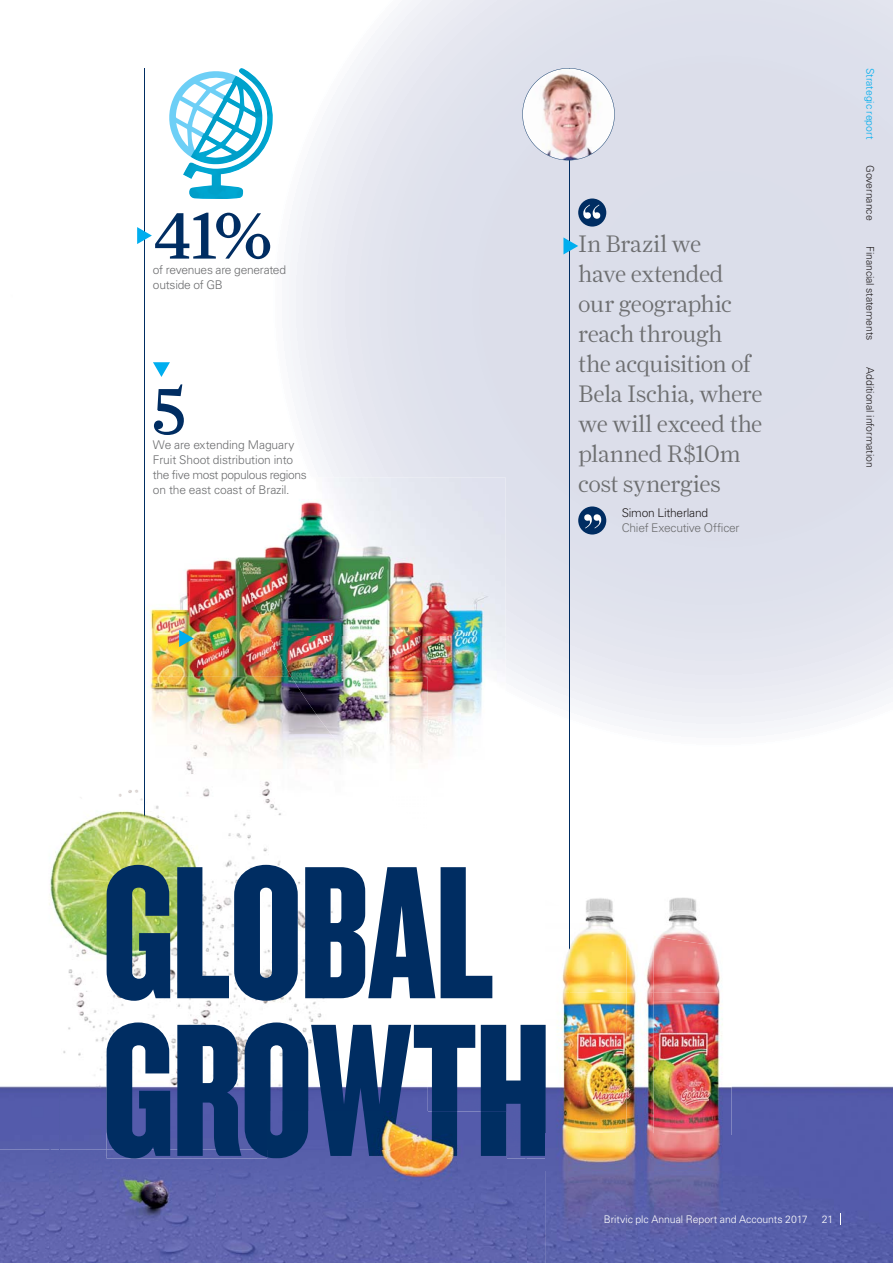
<style>
.page{position:relative;width:893px;height:1263px;background:#fff}
.page>*{position:absolute;margin:0;border:0;box-sizing:border-box;transform-origin:0 0}
.t1{font:196.8px/157.6px "Knockout HTF68 Full Featherwt";letter-spacing:-.01em;color:#002d62}
.t2{font:66px "Farnham Display";color:#002d62}
.t3{font:300 24px/30px "Farnham Display";letter-spacing:-.02em;color:#6d6e70}
.t4{font:300 12px/15px "Univers LT Pro 45";letter-spacing:-.02em;color:#6d6e70}
.t5{font:300 12px "Univers LT Pro 45";letter-spacing:-.02em;color:#231f20}
.t6{font:300 10.5px "Univers LT Pro 45";letter-spacing:-.005em;color:#231f20}
.t7{font:300 10.5px "Univers LT Pro 45";letter-spacing:-.005em;color:#fff}
.t8{font:300 10.5px "Univers LT Pro 45";letter-spacing:-.005em;color:#00aeef}
</style>
<div class="page">
<svg style="left:290px;top:0;width:602px;height:729px;background:#e1e3ed"></svg>
<hr style="left:569px;top:68px;width:1px;height:1017px;background:#002d62">
<hr style="left:144px;top:68px;width:1px;height:757px;background:#002d62">
<img style="left:150px;top:560px;width:116px;height:117px">
<img style="left:218px;top:477px;width:287px;height:160px">
<img style="left:266px;top:637px;width:239px;height:53px">
<img style="left:428px;top:690px;width:77px;height:69px">
<img style="left:163px;top:799px;width:170px;height:223px">
<img style="left:68px;top:969px;width:74px;height:23px">
<img style="left:128px;top:677px;width:163px;height:120px">
<img style="left:291px;top:677px;width:137px;height:86px">
<img style="left:0;top:1149px;width:50px;height:114px">
<img style="left:731px;top:1086px;width:161px;height:177px">
<img style="left:526px;top:1086px;width:20px;height:177px">
<div style="left:50px;top:1149px;width:218px;height:25px;background:#5960ab"></div>
<img style="left:473px;top:1158px;width:53px;height:105px">
<img style="left:50px;top:1174px;width:18px;height:89px">
<img style="left:215px;top:1174px;width:258px;height:89px">
<img style="left:59px;top:1149px;width:1px;height:46px">
<img style="left:0;top:992px;width:155px;height:157px">
<img style="left:107px;top:1086px;width:438px;height:72px">
<img style="left:107px;top:1022px;width:321px;height:127px">
<img style="left:49px;top:799px;width:162px;height:170px">
<svg style="left:144px;top:799px;width:1px;height:26px"></svg>
<img style="left:268px;top:1158px;width:238px;height:44px">
<img style="left:268px;top:1112px;width:238px;height:46px">
<img style="left:399px;top:1112px;width:29px;height:37px">
<img style="left:268px;top:1112px;width:131px;height:37px">
<img style="left:68px;top:1170px;width:147px;height:93px">
<img style="left:546px;top:1170px;width:80px;height:93px">
<img style="left:626px;top:1170px;width:105px;height:93px">
<svg style="left:169px;top:84px;width:14px;height:67px"></svg>
<img style="left:183px;top:68px;width:90px;height:131px">
<img style="left:191px;top:76px;width:71px;height:88px">
<img style="left:546px;top:929px;width:80px;height:241px">
<img style="left:585px;top:898px;width:29px;height:31px">
<img style="left:569px;top:929px;width:1px;height:156px">
<img style="left:653px;top:947px;width:78px;height:188px">
<img style="left:654px;top:897px;width:59px;height:50px">
<img style="left:653px;top:1135px;width:78px;height:35px">
<svg style="left:626px;top:1170px;width:27px;height:1px"></svg>
<img style="left:626px;top:943px;width:27px;height:227px">
<svg style="left:626px;top:1134px;width:27px;height:1px"></svg>
<svg style="left:153px;top:362px;width:17px;height:15px"></svg>
<div style="left:578px;top:199px;width:28px;height:28px;background:#002d62;border-radius:50%"></div>
<svg style="left:583px;top:205px;width:17px;height:14px"></svg>
<div style="left:578px;top:506px;width:28px;height:29px;background:#002d62;border-radius:50%"></div>
<svg style="left:584px;top:514px;width:17px;height:14px"></svg>
<svg style="left:563px;top:237px;width:15px;height:17px"></svg>
<svg style="left:179px;top:630px;width:15px;height:17px"></svg>
<svg style="left:137px;top:227px;width:15px;height:17px"></svg>
<svg style="left:522px;top:68px;width:92px;height:92px"></svg>
<h2 class="t2" style="left:153px;top:204px;width:121px">41%</h2>
<p class="t4" style="left:153px;top:263px;width:135px">of revenues are generated outside of GB</p>
<h2 class="t2" style="left:153px;top:380px;width:34px">5</h2>
<p class="t4" style="left:153px;top:438px;width:155px">We are extending Maguary<br>Fruit Shoot distribution into the five most populous regions on the east coast of Brazil.</p>
<h3 class="t3" style="left:578px;top:229px;width:186px">In Brazil we<br>have extended our geographic reach through<br>the acquisition of<br>Bela Ischia, where we will exceed the planned R$10m cost synergies</h3>
<p class="t5" style="left:621px;top:507px;width:88px">Simon Litherland</p>
<p class="t4" style="left:621px;top:521px;width:119px">Chief Executive Officer</p>
<p class="t8" style="left:875px;top:68px;width:73px;rotate:90deg">Strategic report</p>
<p class="t6" style="left:875px;top:165px;width:57px;rotate:90deg">Governance</p>
<p class="t6" style="left:875px;top:246px;width:96px;rotate:90deg">Financial statements</p>
<p class="t6" style="left:875px;top:367px;width:102px;rotate:90deg">Additional information</p>
<h1 class="t1" style="left:102px;top:871px;width:451px">GLOBAL<br>GROWTH</h1>
<p class="t7" style="left:604px;top:1214px;width:205px">Britvic plc Annual Report and Accounts 2017</p>
<p class="t7" style="left:821px;top:1214px;width:13px">21</p>
</div>
